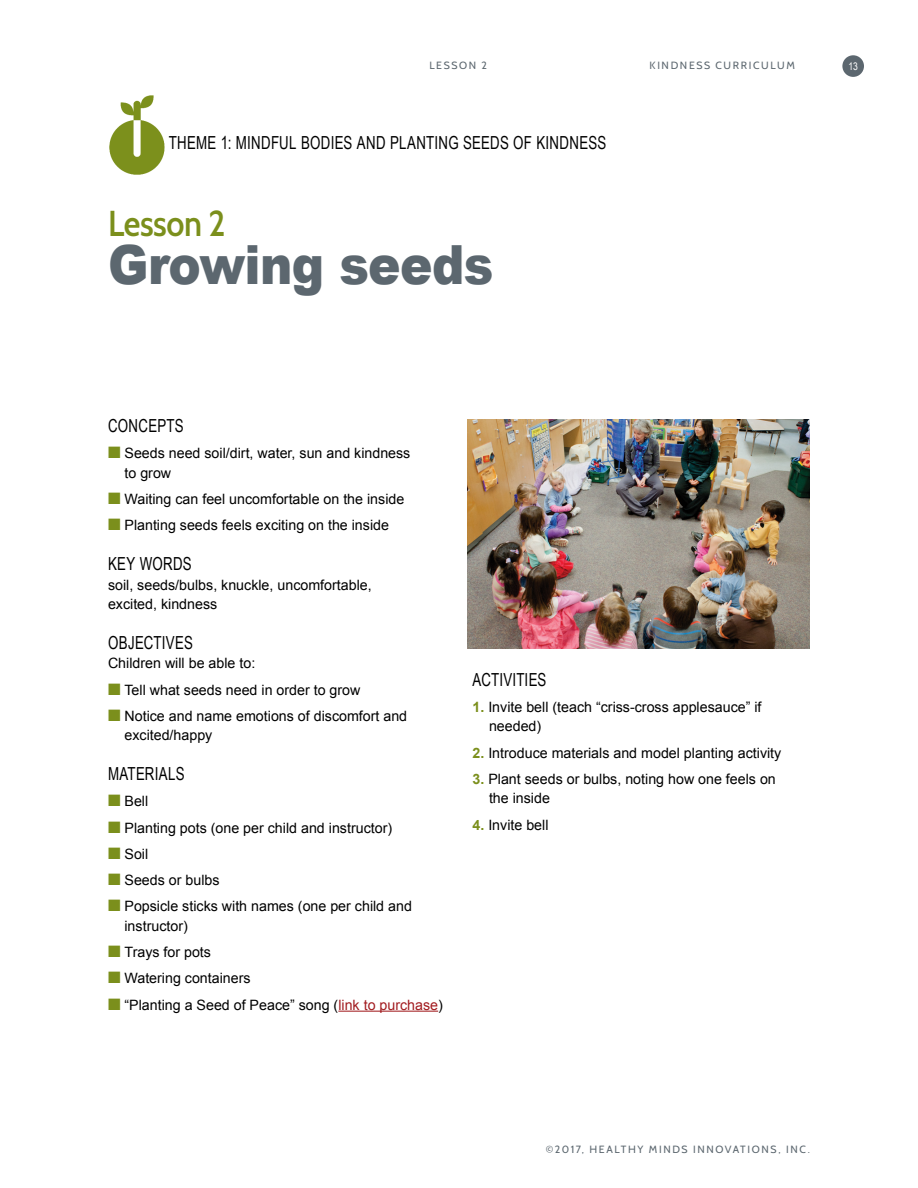
<style>
.page{position:relative;width:918px;height:1188px;background:#fff}
.page>*{position:absolute;margin:0;border:0;box-sizing:border-box;transform-origin:0 0}
.t1{font:900 54px "Arial";letter-spacing:-.015em;color:#5c676f;scale:.9 1}
.t2{font:600 36px "Cabin";letter-spacing:-.015em;color:#7b8f1c;scale:.9 1}
.t3{font:18px "Arial Narrow";letter-spacing:.02em;color:#000;scale:.9 1}
.t4{font:14.25px/19.5px "Arial";color:#000}
.t5{font:10.5px "Cabin";letter-spacing:.155em;color:#5c676f}
.t6{font:10.5px "Arial Narrow";color:#fff}
.s1{color:#7b8f1c}
.s2{color:#a21c20}
.s3{font-weight:700;color:#7b8f1c}
</style>
<div class="page">
<div style="left:842px;top:55px;width:22px;height:22px;background:#5c676f;border-radius:50%"></div>
<img style="left:109px;top:95px;width:56px;height:80px">
<hr style="left:338px;top:1011px;width:100px;height:1px;background:#a21c20">
<img style="left:468px;top:419px;width:342px;height:230px">
<p class="t5" style="left:429px;top:59px;width:59px">LESSON 2</p>
<p class="t5" style="left:650px;top:59px;width:147px">KINDNESS CURRICULUM</p>
<p class="t3" style="left:169px;top:130px;width:488px">THEME 1: MINDFUL BODIES AND PLANTING SEEDS OF KINDNESS</p>
<h2 class="t2" style="left:108px;top:202px;width:132px">Lesson 2</h2>
<h1 class="t1" style="left:108px;top:226px;width:430px">Growing seeds</h1>
<p class="t3" style="left:108px;top:413px;width:86px">CONCEPTS</p>
<p class="t4" style="left:125px;top:444px;width:287px;text-indent:-16px"><span class="s1">■</span> Seeds need soil/dirt, water, sun and kindness to grow</p>
<p class="t4" style="left:108px;top:490px;width:298px"><span class="s1">■</span> Waiting can feel uncomfortable on the inside</p>
<p class="t4" style="left:108px;top:516px;width:283px"><span class="s1">■</span> Planting seeds feels exciting on the inside</p>
<p class="t3" style="left:108px;top:551px;width:95px">KEY WORDS</p>
<p class="t4" style="left:108px;top:575px;width:265px">soil, seeds/bulbs, knuckle, uncomfortable, excited, kindness</p>
<p class="t3" style="left:108px;top:629px;width:96px">OBJECTIVES</p>
<p class="t4" style="left:108px;top:654px;width:149px">Children will be able to:</p>
<p class="t4" style="left:108px;top:680px;width:254px"><span class="s1">■</span> Tell what seeds need in order to grow</p>
<p class="t4" style="left:125px;top:706px;width:284px;text-indent:-16px"><span class="s1">■</span> Notice and name emotions of discomfort and excited/happy</p>
<p class="t3" style="left:108px;top:761px;width:87px">MATERIALS</p>
<p class="t4" style="left:108px;top:792px;width:42px"><span class="s1">■</span> Bell</p>
<p class="t4" style="left:108px;top:818px;width:286px"><span class="s1">■</span> Planting pots (one per child and instructor)</p>
<p class="t4" style="left:108px;top:844px;width:42px"><span class="s1">■</span> Soil</p>
<p class="t4" style="left:108px;top:871px;width:113px"><span class="s1">■</span> Seeds or bulbs</p>
<p class="t4" style="left:125px;top:897px;width:289px;text-indent:-16px"><span class="s1">■</span> Popsicle sticks with names (one per child and instructor)</p>
<p class="t4" style="left:108px;top:943px;width:105px"><span class="s1">■</span> Trays for pots</p>
<p class="t4" style="left:108px;top:969px;width:144px"><span class="s1">■</span> Watering containers</p>
<p class="t4" style="left:108px;top:995px;width:336px"><span class="s1">■</span> “Planting a Seed of Peace” song (<span class="s2">link to purchase</span>)</p>
<p class="t3" style="left:472px;top:666px;width:84px">ACTIVITIES</p>
<p class="t4" style="left:489px;top:697px;width:274px;text-indent:-17px"><span class="s3">1.</span> Invite bell (teach “criss-cross applesauce” if needed)</p>
<p class="t4" style="left:473px;top:743px;width:310px"><span class="s3">2.</span> Introduce materials and model planting activity</p>
<p class="t4" style="left:489px;top:769px;width:288px;text-indent:-17px"><span class="s3">3.</span> Plant seeds or bulbs, noting how one feels on the inside</p>
<p class="t4" style="left:473px;top:815px;width:78px"><span class="s3">4.</span> Invite bell</p>
<p class="t6" style="left:848px;top:59px;width:11px">13</p>
<p class="t5" style="left:546px;top:1142px;width:266px">©2017, HEALTHY MINDS INNOVATIONS, INC.</p>
</div>
